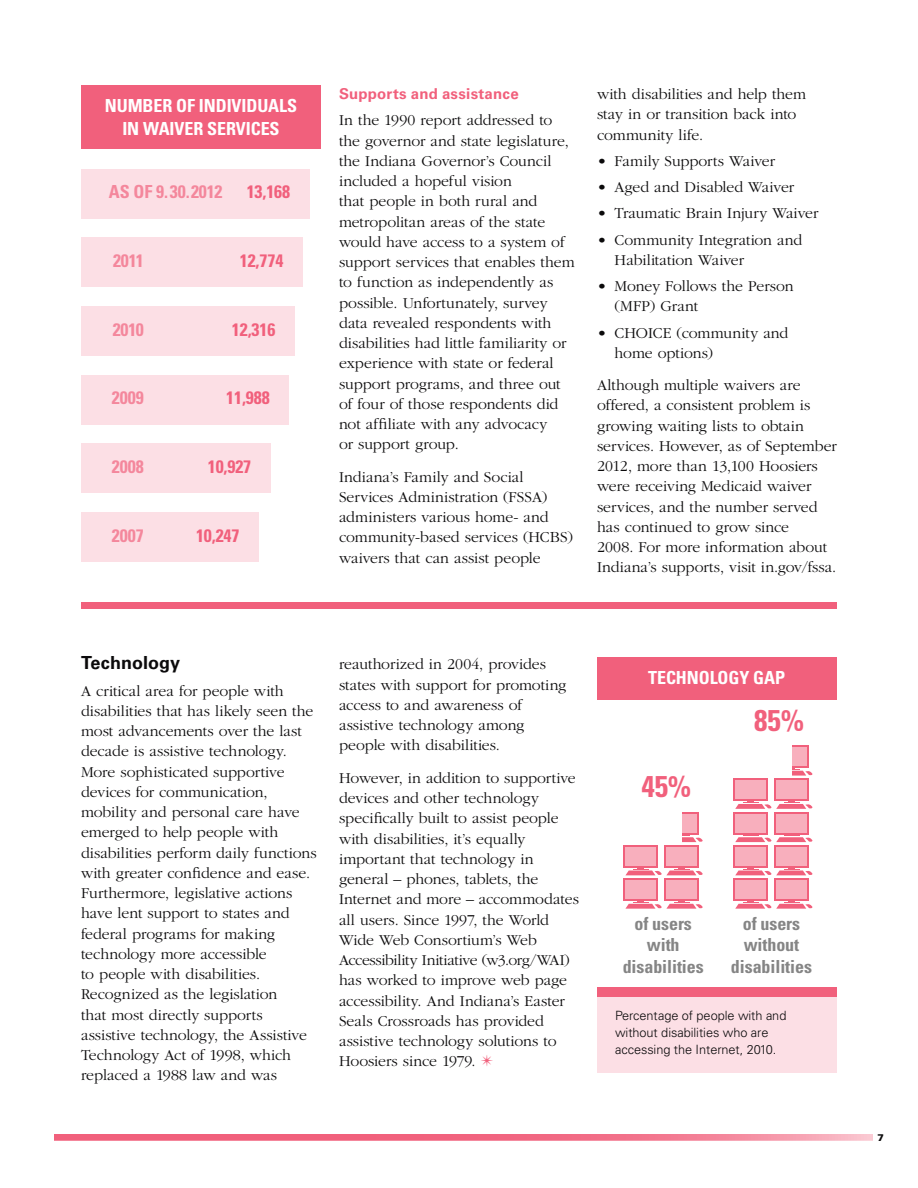
<style>
.page{position:relative;width:918px;height:1188px;background:#fff}
.page>*{position:absolute;margin:0;border:0;box-sizing:border-box;transform-origin:0 0}
.t1{font:700 condensed 30px "Univers";color:#f1607c}
.t2{font:700 condensed 18px/21.6px "Univers";letter-spacing:-.005em;color:#858585;text-align:center}
.t3{font:700 condensed 18px/23.2px "Univers";letter-spacing:-.005em;color:#fff;text-align:center}
.t4{font:700 condensed 18px "Univers";letter-spacing:-.005em;color:#f1607c}
.t5{font:700 condensed 18px "Univers";letter-spacing:-.005em;color:#f4879c}
.t6{font:700 18px "Univers";letter-spacing:.005em;color:#0b0a0b}
.t7{font:300 15.75px/20.2px "Garamond";color:#0b0a0b}
.t8{font:700 15px "Univers";letter-spacing:.015em;color:#f1607c}
.t9{font:300 12.75px/17.2px "Univers";letter-spacing:-.005em;color:#0b0a0b}
.t10{font:900 9.75px "Univers";color:#0b0a0b}
.s1{color:#f1607c}
</style>
<div class="page">
<div style="left:81px;top:86px;width:240px;height:63px;background:#f1607c"></div>
<div style="left:81px;top:375px;width:208px;height:49px;background:#fcdfe5"></div>
<div style="left:81px;top:306px;width:214px;height:50px;background:#fcdfe5"></div>
<div style="left:81px;top:444px;width:189px;height:49px;background:#fcdfe5"></div>
<div style="left:81px;top:238px;width:222px;height:49px;background:#fcdfe5"></div>
<div style="left:81px;top:512px;width:178px;height:50px;background:#fcdfe5"></div>
<div style="left:81px;top:169px;width:228px;height:49px;background:#fcdfe5"></div>
<div style="left:597px;top:987px;width:240px;height:86px;background:#fcdfe5"></div>
<div style="left:597px;top:658px;width:240px;height:42px;background:#f1607c"></div>
<div style="left:597px;top:987px;width:240px;height:9px;background:#f1607c"></div>
<svg style="left:665px;top:878px;width:34px;height:23px"></svg>
<div style="left:667px;top:880px;width:30px;height:19px;background:#f8afbd"></div>
<div style="left:665px;top:845px;width:34px;height:22px;background:linear-gradient(to bottom,#f1607c,#f1607c)"></div>
<div style="left:667px;top:847px;width:30px;height:19px;background:#f8afbd"></div>
<svg style="left:682px;top:812px;width:17px;height:22px"></svg>
<div style="left:667px;top:814px;width:30px;height:18px;background:#f8afbd"></div>
<svg style="left:682px;top:834px;width:21px;height:8px"></svg>
<svg style="left:624px;top:878px;width:34px;height:23px"></svg>
<div style="left:626px;top:880px;width:30px;height:19px;background:#f8afbd"></div>
<svg style="left:625px;top:901px;width:78px;height:8px"></svg>
<div style="left:624px;top:845px;width:34px;height:22px;background:linear-gradient(to bottom,#f1607c,#f1607c)"></div>
<div style="left:626px;top:847px;width:30px;height:19px;background:#f8afbd"></div>
<svg style="left:625px;top:867px;width:78px;height:8px"></svg>
<div style="left:662px;top:809px;width:19px;height:34px;background:#fff"></div>
<div style="left:775px;top:878px;width:34px;height:23px;background:#f1607c"></div>
<div style="left:776px;top:880px;width:31px;height:19px;background:#f8afbd"></div>
<div style="left:775px;top:845px;width:34px;height:22px;background:#f1607c"></div>
<div style="left:776px;top:847px;width:31px;height:19px;background:#f8afbd"></div>
<svg style="left:775px;top:812px;width:34px;height:22px"></svg>
<div style="left:776px;top:814px;width:31px;height:18px;background:#f8afbd"></div>
<div style="left:775px;top:779px;width:34px;height:22px;background:linear-gradient(to right,#f1607c,#f1607c)"></div>
<div style="left:776px;top:781px;width:31px;height:18px;background:#f8afbd"></div>
<div style="left:775px;top:745px;width:34px;height:23px;background:#f1607c"></div>
<div style="left:776px;top:747px;width:31px;height:19px;background:#f8afbd"></div>
<svg style="left:734px;top:878px;width:34px;height:23px"></svg>
<div style="left:736px;top:880px;width:30px;height:19px;background:#f8afbd"></div>
<svg style="left:735px;top:901px;width:78px;height:8px"></svg>
<div style="left:734px;top:845px;width:34px;height:22px;background:linear-gradient(to bottom,#f1607c,#f1607c)"></div>
<div style="left:736px;top:847px;width:30px;height:19px;background:#f8afbd"></div>
<svg style="left:735px;top:867px;width:78px;height:8px"></svg>
<svg style="left:734px;top:812px;width:34px;height:22px"></svg>
<div style="left:736px;top:814px;width:30px;height:18px;background:#f8afbd"></div>
<svg style="left:735px;top:834px;width:78px;height:8px"></svg>
<div style="left:734px;top:779px;width:34px;height:22px;background:linear-gradient(to right,#f1607c,#f1607c)"></div>
<div style="left:736px;top:781px;width:30px;height:18px;background:#f8afbd"></div>
<svg style="left:735px;top:801px;width:78px;height:8px"></svg>
<svg style="left:792px;top:768px;width:21px;height:8px"></svg>
<div style="left:731px;top:741px;width:61px;height:36px;background:#fff"></div>
<div style="left:81px;top:602px;width:756px;height:7px;background:#f1607c"></div>
<svg style="left:54px;top:1134px;width:819px;height:7px;background:#f2768e"></svg>
<p class="t3" style="left:105px;top:94px;width:194px">NUMBER OF INDIVIDUALS<br>IN WAIVER SERVICES</p>
<p class="t5" style="left:109px;top:181px;width:115px">AS OF 9.30.2012</p>
<p class="t4" style="left:247px;top:181px;width:45px">13,168</p>
<p class="t5" style="left:113px;top:250px;width:32px">2011</p>
<p class="t4" style="left:240px;top:250px;width:45px">12,774</p>
<p class="t5" style="left:113px;top:318px;width:32px">2010</p>
<p class="t4" style="left:232px;top:318px;width:45px">12,316</p>
<p class="t5" style="left:112px;top:387px;width:33px">2009</p>
<p class="t4" style="left:226px;top:387px;width:45px">11,988</p>
<p class="t5" style="left:112px;top:456px;width:33px">2008</p>
<p class="t4" style="left:208px;top:456px;width:45px">10,927</p>
<p class="t5" style="left:112px;top:524px;width:33px">2007</p>
<p class="t4" style="left:196px;top:524px;width:45px">10,247</p>
<p class="t8" style="left:339px;top:85px;width:181px">Supports and assistance</p>
<p class="t7" style="left:339px;top:110px;width:237px">In the 1990 report addressed to the governor and state legislature, the Indiana Governor’s Council included a hopeful vision<br>that people in both rural and metropolitan areas of the state would have access to a system of support services that enables them to function as independently as possible. Unfortunately, survey data revealed respondents with disabilities had little familiarity or experience with state or federal support programs, and three out of four of those respondents did not affiliate with any advocacy<br>or support group.</p>
<p class="t7" style="left:339px;top:467px;width:236px">Indiana’s Family and Social<br>Services Administration (FSSA) administers various home- and community-based services (HCBS) waivers that can assist people</p>
<p class="t7" style="left:597px;top:84px;width:211px">with disabilities and help them stay in or transition back into community life.</p>
<p class="t7" style="left:597px;top:151px;width:180px">• Family Supports Waiver</p>
<p class="t7" style="left:597px;top:177px;width:199px">• Aged and Disabled Waiver</p>
<p class="t7" style="left:597px;top:204px;width:223px">• Traumatic Brain Injury Waiver</p>
<p class="t7" style="left:615px;top:230px;width:189px;text-indent:-18px">• Community Integration and<br>Habilitation Waiver</p>
<p class="t7" style="left:615px;top:276px;width:180px;text-indent:-18px">• Money Follows the Person (MFP) Grant</p>
<p class="t7" style="left:615px;top:323px;width:175px;text-indent:-18px">• CHOICE (community and home options)</p>
<p class="t7" style="left:597px;top:375px;width:241px">Although multiple waivers are offered, a consistent problem is growing waiting lists to obtain services. However, as of September<br>2012, more than 13,100 Hoosiers were receiving Medicaid waiver services, and the number served has continued to grow since<br>2008. For more information about<br>Indiana’s supports, visit in.gov/fssa.</p>
<p class="t6" style="left:81px;top:652px;width:101px">Technology</p>
<p class="t7" style="left:81px;top:681px;width:237px">A critical area for people with disabilities that has likely seen the most advancements over the last decade is assistive technology.<br>More sophisticated supportive devices for communication, mobility and personal care have emerged to help people with disabilities perform daily functions with greater confidence and ease.<br>Furthermore, legislative actions have lent support to states and federal programs for making technology more accessible<br>to people with disabilities.<br>Recognized as the legislation<br>that most directly supports assistive technology, the Assistive<br>Technology Act of 1998, which replaced a 1988 law and was</p>
<p class="t7" style="left:339px;top:655px;width:229px">reauthorized in 2004, provides states with support for promoting access to and awareness of assistive technology among people with disabilities.</p>
<p class="t7" style="left:339px;top:768px;width:241px">However, in addition to supportive devices and other technology specifically built to assist people with disabilities, it’s equally important that technology in general – phones, tablets, the<br>Internet and more – accommodates all users. Since 1997, the World<br>Wide Web Consortium’s Web<br>Accessibility Initiative (w3.org/WAI) has worked to improve web page accessibility. And Indiana’s Easter<br>Seals Crossroads has provided assistive technology solutions to<br>Hoosiers since 1979. <span class="s1">✴</span></p>
<p class="t3" style="left:648px;top:666px;width:138px">TECHNOLOGY GAP</p>
<h1 class="t1" style="left:754px;top:702px;width:51px">85%</h1>
<h1 class="t1" style="left:642px;top:768px;width:51px">45%</h1>
<p class="t2" style="left:623px;top:912px;width:83px">of users with disabilities</p>
<p class="t9" style="left:615px;top:1006px;width:173px">Percentage of people with and without disabilities who are accessing the Internet, 2010.</p>
<p class="t2" style="left:731px;top:912px;width:83px">of users without disabilities</p>
<p class="t10" style="left:878px;top:1131px;width:8px">7</p>
</div>
